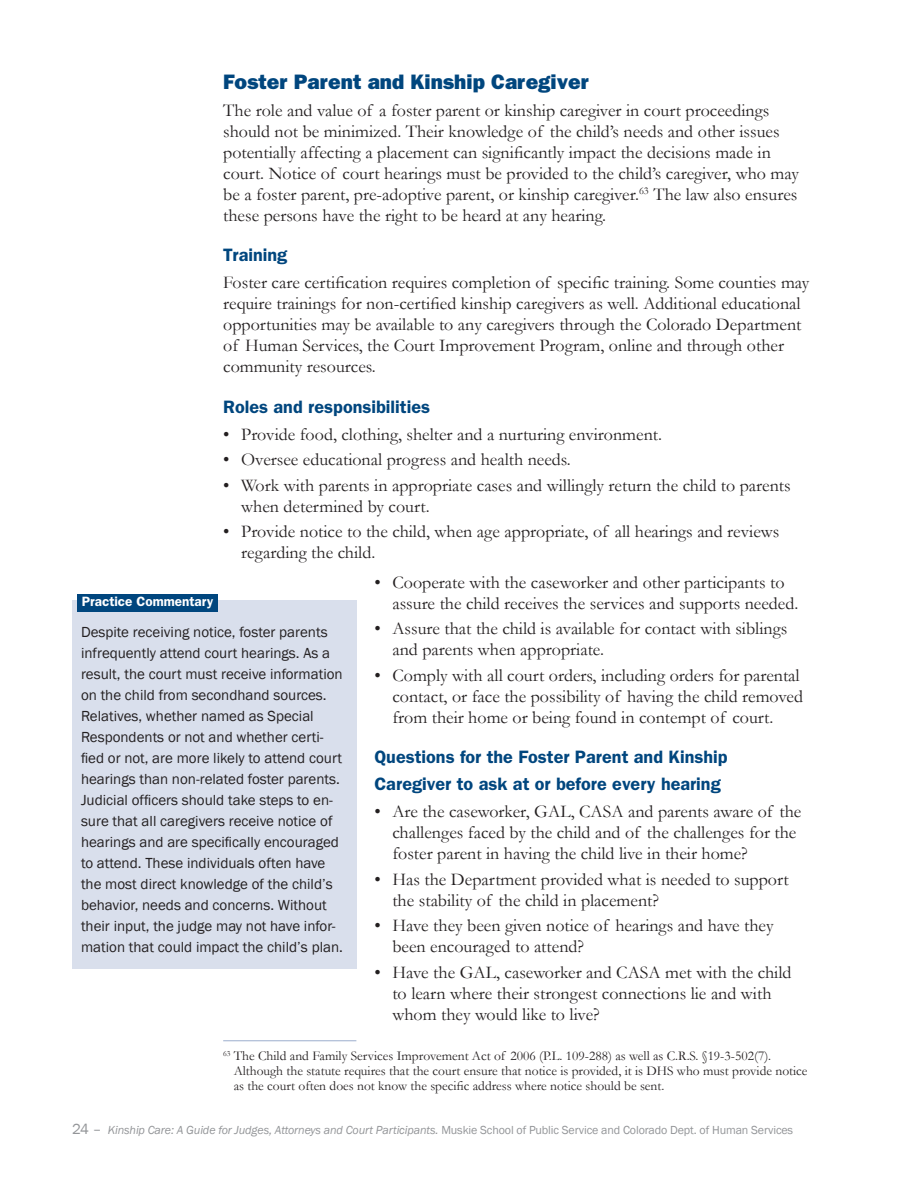
<style>
.page{position:relative;width:918px;height:1188px;background:#fff}
.page>*{position:absolute;margin:0;border:0;box-sizing:border-box;transform-origin:0 0}
.head1{font:800 21px "Franklin Gothic";color:#00467e}
.bullets{font:18px/21px "Garamond";color:#231f20}
.body{font:18px/21px "Garamond";color:#231f20}
.head2{font:600 18px/27px "Franklin Gothic";color:#00467e}
.box{font:15px/21px "Franklin Gothic";color:#231f20}
.footnote{font:13.5px/15px "Garamond";color:#231f20}
.body-2{font:600 13.5px "Franklin Gothic";color:#fff}
.t1{font:italic 12px "Franklin Gothic";letter-spacing:-.01em;color:#939598}
.s1{font-style:normal;font-size:15px}
.s2{font-style:normal}
</style>
<div class="page">
<div style="left:72px;top:600px;width:284px;height:368px;background:#d9dfec"></div>
<hr style="left:223px;top:1040px;width:133px;height:1px;background:#9caecd">
<div style="left:77px;top:594px;width:141px;height:18px;background:#00467e"></div>
<p class="head1" style="left:223px;top:69px;width:367px">Foster Parent and Kinship Caregiver</p>
<p class="body" style="left:223px;top:99px;width:577px">The role and value of a foster parent or kinship caregiver in court proceedings should not be minimized. Their knowledge of the child’s needs and other issues potentially affecting a placement can significantly impact the decisions made in court. Notice of court hearings must be provided to the child’s caregiver, who may be a foster parent, pre-adoptive parent, or kinship caregiver.<sup>63</sup> The law also ensures these persons have the right to be heard at any hearing.</p>
<p class="head2" style="left:223px;top:241px;width:66px">Training</p>
<p class="body" style="left:223px;top:272px;width:588px">Foster care certification requires completion of specific training. Some counties may require trainings for non-certified kinship caregivers as well. Additional educational opportunities may be available to any caregivers through the Colorado Department of Human Services, the Court Improvement Program, online and through other community resources.</p>
<p class="head2" style="left:223px;top:393px;width:208px">Roles and responsibilities</p>
<p class="bullets" style="left:223px;top:423px;width:440px">• Provide food, clothing, shelter and a nurturing environment.</p>
<p class="bullets" style="left:223px;top:449px;width:349px">• Oversee educational progress and health needs.</p>
<p class="bullets" style="left:241px;top:474px;width:551px;text-indent:-18px">• Work with parents in appropriate cases and willingly return the child to parents when determined by court.</p>
<p class="bullets" style="left:241px;top:521px;width:540px;text-indent:-18px">• Provide notice to the child, when age appropriate, of all hearings and reviews regarding the child.</p>
<p class="body-2" style="left:82px;top:594px;width:133px">Practice Commentary</p>
<p class="box" style="left:81px;top:622px;width:263px">Despite receiving notice, foster parents infrequently attend court hearings. As a result, the court must receive information on the child from secondhand sources.<br>Relatives, whether named as Special Respondents or not and whether certi&shy;fied or not, are more likely to attend court hearings than non-related foster parents.<br>Judicial officers should take steps to en&shy;sure that all caregivers receive notice of hearings and are specifically encouraged to attend. These individuals often have the most direct knowledge of the child’s behavior, needs and concerns. Without their input, the judge may not have infor&shy;mation that could impact the child’s plan.</p>
<p class="bullets" style="left:392px;top:571px;width:407px;text-indent:-18px">• Cooperate with the caseworker and other participants to assure the child receives the services and supports needed.</p>
<p class="bullets" style="left:392px;top:618px;width:396px;text-indent:-18px">• Assure that the child is available for contact with siblings and parents when appropriate.</p>
<p class="bullets" style="left:392px;top:664px;width:412px;text-indent:-18px">• Comply with all court orders, including orders for parental contact, or face the possibility of having the child removed from their home or being found in contempt of court.</p>
<p class="head2" style="left:374px;top:743px;width:355px">Questions for the Foster Parent and Kinship<br>Caregiver to ask at or before every hearing</p>
<p class="bullets" style="left:392px;top:801px;width:411px;text-indent:-18px">• Are the caseworker, GAL, CASA and parents aware of the challenges faced by the child and of the challenges for the foster parent in having the child live in their home?</p>
<p class="bullets" style="left:392px;top:868px;width:398px;text-indent:-18px">• Has the Department provided what is needed to support the stability of the child in placement?</p>
<p class="bullets" style="left:392px;top:915px;width:383px;text-indent:-18px">• Have they been given notice of hearings and have they been encouraged to attend?</p>
<p class="bullets" style="left:392px;top:961px;width:401px;text-indent:-18px">• Have the GAL, caseworker and CASA met with the child to learn where their strongest connections lie and with whom they would like to live?</p>
<p class="footnote" style="left:234px;top:1048px;width:575px;text-indent:-10px"><sup>63</sup> The Child and Family Services Improvement Act of 2006 (P.L. 109-288) as well as C.R.S. §19-3-502(7).<br>Although the statute requires that the court ensure that notice is provided, it is DHS who must provide notice as the court often does not know the specific address where notice should be sent.</p>
<p class="t1" style="left:72px;top:1123px;width:723px"><span class="s1">24 –</span> Kinship Care: A Guide for Judges, Attorneys and Court Participants. <span class="s2">Muskie School of Public Service and Colorado Dept. of Human Services</span></p>
</div>
